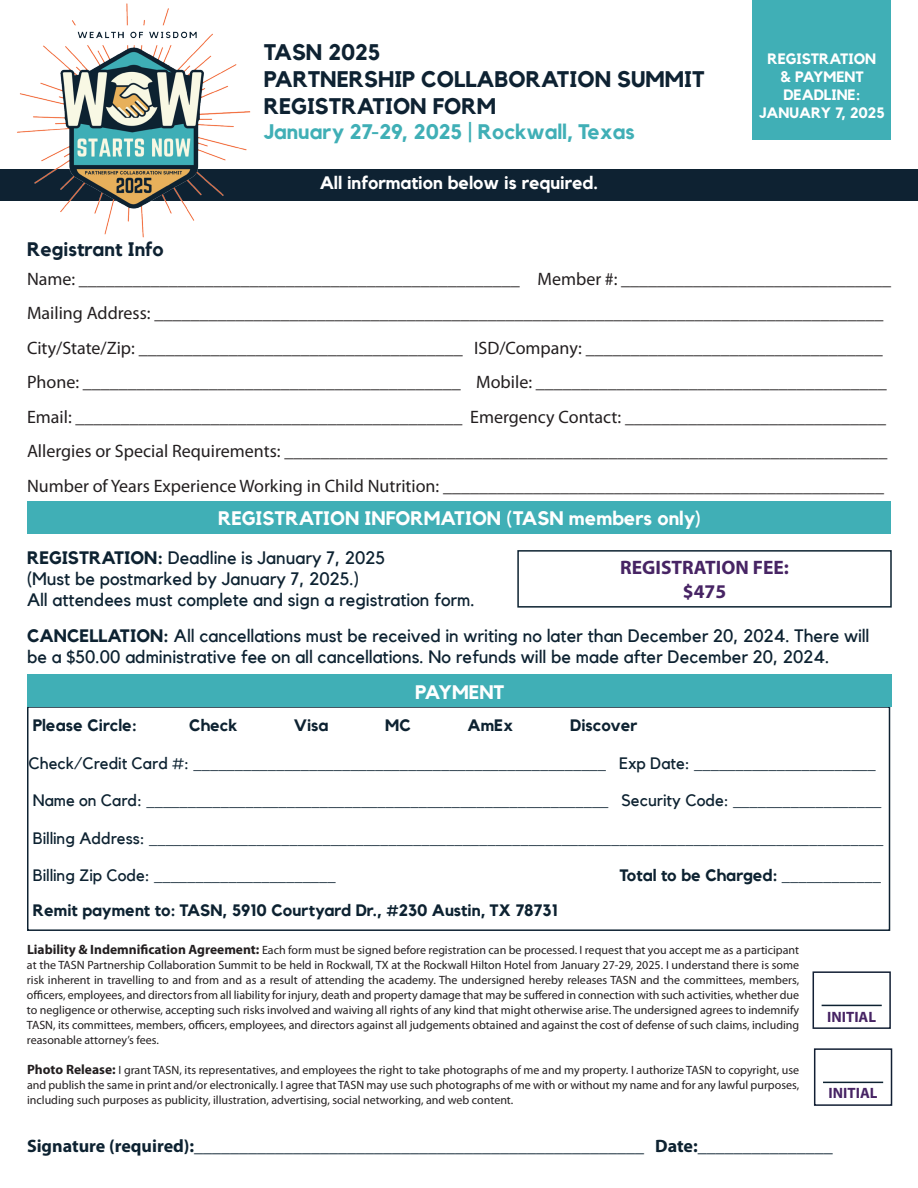
<style>
.page{position:relative;width:918px;height:1188px;background:#fff}
.page>*{position:absolute;margin:0;border:0;box-sizing:border-box;transform-origin:0 0}
.t1{font:700 22.5px/27px "Kollektif";color:#0e2232}
.t2{font:700 21px "Kollektif";color:#40afb6}
.t3{font:700 19.5px "Kollektif";color:#fff}
.t4{font:700 19.5px/23.4px "Myriad Pro";color:#472464;text-align:center}
.t5{font:700 19.5px "Kollektif";color:#0e2232}
.t6{font:18px/34.5px "Myriad Pro";color:#231f20}
.t7{font:18px/21px "Kollektif";color:#0d2231}
.t8{font:700 18px "Myriad Pro";color:#0d2231}
.t9{font:700 18px "Kollektif";color:#fff}
.t10{font:16.5px "Myriad Pro";color:#0d2231}
.t11{font:700 16.5px "Kollektif";color:#0d2231}
.t12{font:700 15px/18px "Kollektif";color:#fff;text-align:center}
.t13{font:700 15px "Myriad Pro";color:#472464}
.t14{font:12px/15px "Myriad Pro";color:#231f20;text-align:justify}
.s1{font-weight:700}
.s2{font-family:"Kollektif"}
.s3{font-family:"Myriad Pro";font-weight:400}
.s4{font-weight:700;font-size:13.5px}
</style>
<div class="page">
<div style="left:0;top:169px;width:918px;height:32px;background:#0e2232"></div>
<div style="left:753px;top:0;width:138px;height:139px;background:#40afb6"></div>
<img style="left:17px;top:3px;width:234px;height:235px">
<div style="left:28px;top:501px;width:863px;height:32px;background:#40afb6"></div>
<div style="left:517px;top:550px;width:375px;height:58px;border:2px solid #0d2231"></div>
<div style="left:27px;top:706px;width:863px;height:225px;border:2px solid #0e2232"></div>
<div style="left:27px;top:675px;width:865px;height:32px;background:#40afb6"></div>
<div style="left:813px;top:971px;width:78px;height:58px;border:2px solid #121f34"></div>
<hr style="left:822px;top:1005px;width:60px;height:1px;background:#0d2231">
<div style="left:814px;top:1048px;width:78px;height:58px;border:2px solid #121f34"></div>
<hr style="left:823px;top:1082px;width:60px;height:1px;background:#0d2231">
<h3 class="t5" style="left:27px;top:238px;width:138px">Registrant Info</h3>
<h1 class="t1" style="left:264px;top:39px;width:442px">TASN 2025<br>PARTNERSHIP COLLABORATION SUMMIT<br>REGISTRATION FORM</h1>
<h2 class="t2" style="left:264px;top:120px;width:373px">January 27-29, 2025 | Rockwall, Texas</h2>
<h3 class="t9" style="left:320px;top:172px;width:280px">All information below is required.</h3>
<p class="t12" style="left:759px;top:50px;width:127px">REGISTRATION<br>&amp; PAYMENT<br>DEADLINE:<br>JANUARY 7, 2025</p>
<p class="t6" style="left:27px;top:261px;width:866px">Name: _________________________________________________ Member #: ______________________________ Mailing Address: _________________________________________________________________________________ City/State/Zip: ____________________________________ ISD/Company: _________________________________ Phone: __________________________________________ Mobile: _______________________________________ Email: ___________________________________________ Emergency Contact: _____________________________ Allergies or Special Requirements: ___________________________________________________________________ Number of Years Experience Working in Child Nutrition: _________________________________________________</p>
<h3 class="t3" style="left:218px;top:507px;width:484px">REGISTRATION INFORMATION (TASN members only)</h3>
<h3 class="t7" style="left:27px;top:547px;width:449px"><span class="s1">REGISTRATION:</span> Deadline is January 7, 2025<br>(Must be postmarked by January 7, 2025.)<br>All attendees must complete and sign a registration form.</h3>
<h3 class="t4" style="left:620px;top:556px;width:170px">REGISTRATION FEE: $475</h3>
<h3 class="t7" style="left:27px;top:625px;width:844px"><span class="s1">CANCELLATION:</span> All cancellations must be received in writing no later than December 20, 2024. There will be a $50.00 administrative fee on all cancellations. No refunds will be made after December 20, 2024.</h3>
<h3 class="t3" style="left:415px;top:681px;width:91px">PAYMENT</h3>
<h3 class="t11" style="left:33px;top:716px;width:106px">Please Circle:</h3>
<h3 class="t11" style="left:189px;top:716px;width:50px">Check</h3>
<h3 class="t11" style="left:294px;top:716px;width:36px">Visa</h3>
<h3 class="t11" style="left:385px;top:716px;width:27px">MC</h3>
<h3 class="t11" style="left:468px;top:716px;width:47px">AmEx</h3>
<h3 class="t11" style="left:570px;top:716px;width:69px">Discover</h3>
<h3 class="t10" style="left:28px;top:753px;width:849px"><span class="s2">Check/Credit Card #:</span> __________________________________________________ <span class="s2">Exp Date:</span> ______________________</h3>
<h3 class="t10" style="left:33px;top:790px;width:850px"><span class="s2">Name on Card:</span> ________________________________________________________ <span class="s2">Security Code:</span> __________________</h3>
<h3 class="t10" style="left:33px;top:828px;width:852px"><span class="s2">Billing Address:</span> _________________________________________________________________________________________</h3>
<h3 class="t10" style="left:33px;top:865px;width:304px"><span class="s2">Billing Zip Code:</span> ______________________</h3>
<h3 class="t11" style="left:619px;top:866px;width:263px">Total to be Charged: <span class="s3">____________</span></h3>
<h3 class="t11" style="left:33px;top:900px;width:526px">Remit payment to: TASN, 5910 Courtyard Dr., #230 Austin, TX 78731</h3>
<p class="t14" style="left:27px;top:942px;width:774px"><span class="s4">Liability &amp; Indemnification Agreement:</span> Each form must be signed before registration can be processed. I request that you accept me as a participant at the TASN Partnership Collaboration Summit to be held in Rockwall, TX at the Rockwall Hilton Hotel from January 27-29, 2025. I understand there is some risk inherent in travelling to and from and as a result of attending the academy. The undersigned hereby releases TASN and the committees, members, officers, employees, and directors from all liability for injury, death and property damage that may be suffered in connection with such activities, whether due to negligence or otherwise, accepting such risks involved and waiving all rights of any kind that might otherwise arise. The undersigned agrees to indemnify TASN, its committees, members, officers, employees, and directors against all judgements obtained and against the cost of defense of such claims, including reasonable attorney’s fees.</p>
<p class="t14" style="left:27px;top:1062px;width:774px"><span class="s4">Photo Release:</span> I grant TASN, its representatives, and employees the right to take photographs of me and my property. I authorize TASN to copyright, use and publish the same in print and/or electronically. I agree that TASN may use such photographs of me with or without my name and for any lawful purposes, including such purposes as publicity, illustration, advertising, social networking, and web content.</p>
<h3 class="t8" style="left:27px;top:1134px;width:807px">Signature (required):__________________________________________________ Date:_______________</h3>
<p class="t13" style="left:827px;top:1007px;width:50px">INITIAL</p>
<p class="t13" style="left:829px;top:1084px;width:50px">INITIAL</p>
</div>
